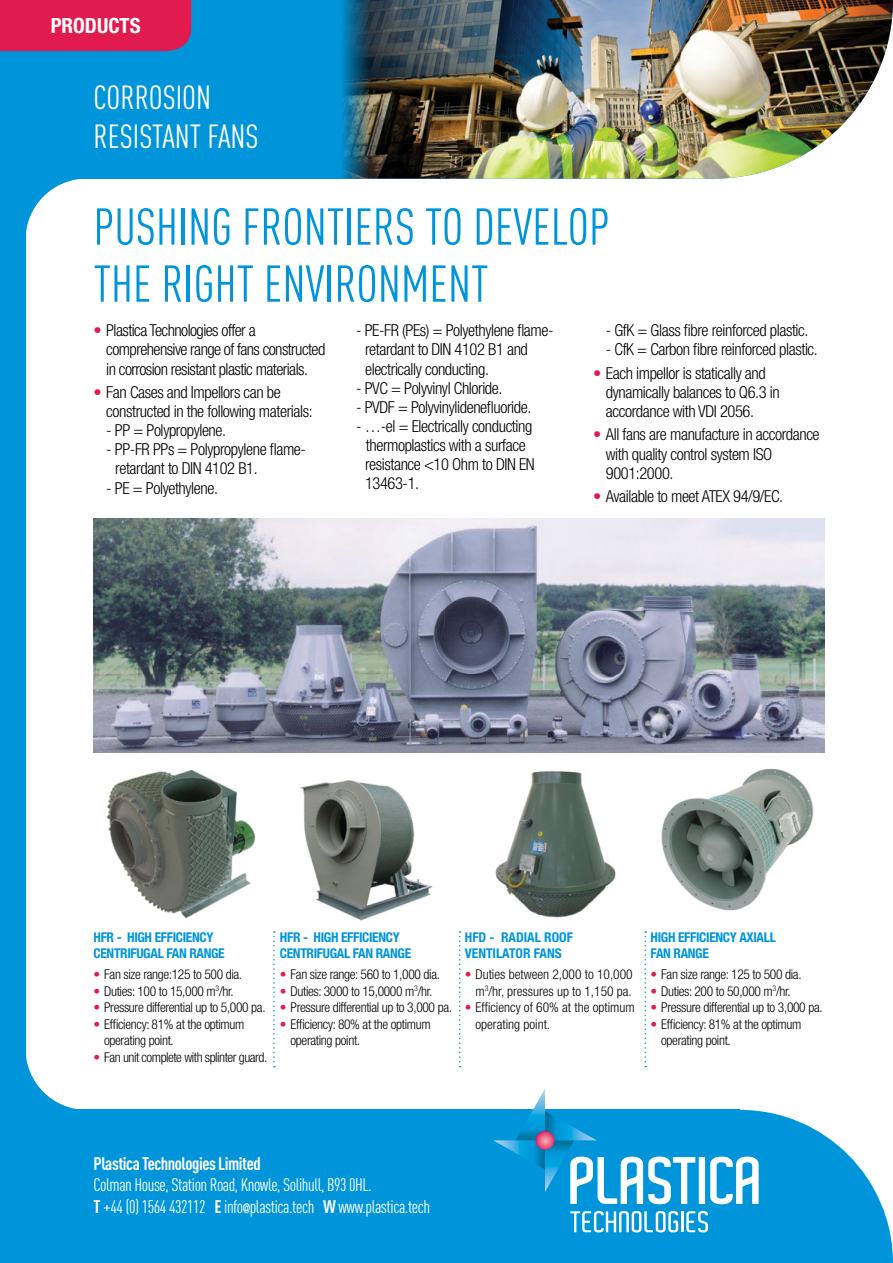
<style>
.page{position:relative;width:893px;height:1263px;background:#fff}
.page>*{position:absolute;margin:0;border:0;box-sizing:border-box;transform-origin:0 0}
.t1{font:51px/57px "DIN Cond";color:#0095da}
.t2{font:33px/39.6px "DIN Cond";color:#fff}
.t3{font:700 condensed 21px "Helvetica Neue";color:#fff}
.t4{font:18px/21.6px "DIN Cond";letter-spacing:-.025em;color:#fff}
.t5{font:700 18px "DIN Cond";letter-spacing:-.025em;color:#fff}
.t6{font:300 condensed 16.5px/19px "Helvetica Neue";letter-spacing:-.025em;color:#000}
.t7{font:300 condensed 13.5px/16.5px "Helvetica Neue";letter-spacing:-.025em;color:#000}
.t8{font:700 condensed 13.5px/16.5px "Helvetica Neue";letter-spacing:-.025em;color:#0095da}
.t9{font:300 condensed 13.5px/16.5px "Helvetica Neue";color:#000;text-align:right}
.t10{font:700 condensed 13.5px/16.5px "Helvetica Neue";color:#0095da}
.s1{color:#e21b4e}
.s2{font-weight:700}
.s3{font-family:"Helvetica Neue";font-weight:500;font-stretch:condensed;font-size:13.5px}
</style>
<div class="page">
<img style="left:369px;top:0;width:524px;height:179px">
<div style="left:0;top:0;width:340px;height:179px;background:#0095da"></div>
<div style="left:0;top:0;width:26px;height:1263px;background:#0095da"></div>
<div style="left:0;top:1110px;width:740px;height:153px;background:#0095da"></div>
<div style="left:0;top:0;width:191px;height:51px;background:#e21b4e"></div>
<svg style="left:26px;top:1057px;width:61px;height:53px"></svg>
<svg style="left:26px;top:179px;width:54px;height:53px"></svg>
<img style="left:340px;top:0;width:29px;height:179px">
<img style="left:106px;top:770px;width:150px;height:149px">
<img style="left:300px;top:780px;width:133px;height:141px">
<img style="left:495px;top:771px;width:121px;height:146px">
<img style="left:661px;top:768px;width:153px;height:143px">
<svg style="left:273px;top:931px;width:2px;height:136px"></svg>
<svg style="left:459px;top:931px;width:2px;height:136px"></svg>
<svg style="left:644px;top:931px;width:2px;height:136px"></svg>
<img style="left:94px;top:519px;width:731px;height:233px">
<svg style="left:493px;top:1089px;width:400px;height:174px"></svg>
<svg style="left:536px;top:1131px;width:18px;height:19px"></svg>
<p class="t3" style="left:51px;top:13px;width:91px">PRODUCTS</p>
<h2 class="t2" style="left:94px;top:77px;width:166px">CORROSION<br>RESISTANT FANS</h2>
<h1 class="t1" style="left:94px;top:198px;width:518px">PUSHING FRONTIERS TO DEVELOP<br>THE RIGHT ENVIRONMENT</h1>
<p class="t6" style="left:106px;top:321px;width:221px;text-indent:-13px"><span class="s1">•</span> Plastica Technologies offer a comprehensive range of fans constructed in corrosion resistant plastic materials.</p>
<p class="t6" style="left:106px;top:382px;width:208px;text-indent:-13px"><span class="s1">•</span> Fan Cases and Impellors can be constructed in the following materials:</p>
<p class="t6" style="left:106px;top:421px;width:121px">- PP = Polypropylene.</p>
<p class="t6" style="left:115px;top:440px;width:192px;text-indent:-9px">- PP-FR PPs = Polypropylene flame&shy;retardant to DIN 4102 B1.</p>
<p class="t6" style="left:106px;top:478px;width:113px">- PE = Polyethylene.</p>
<p class="t6" style="left:606px;top:321px;width:204px">- GfK = Glass fibre reinforced plastic.</p>
<p class="t6" style="left:606px;top:340px;width:213px">- CfK = Carbon fibre reinforced plastic.</p>
<p class="t6" style="left:606px;top:363px;width:175px;text-indent:-13px"><span class="s1">•</span> Each impellor is statically and dynamically balances to Q6.3 in accordance with VDI 2056.</p>
<p class="t6" style="left:606px;top:425px;width:215px;text-indent:-13px"><span class="s1">•</span> All fans are manufacture in accordance with quality control system ISO<br>9001:2000.</p>
<p class="t6" style="left:593px;top:487px;width:192px"><span class="s1">•</span> Available to meet ATEX 94/9/EC.</p>
<p class="t6" style="left:365px;top:321px;width:190px;text-indent:-9px">- PE-FR (PEs) = Polyethylene flame&shy;retardant to DIN 4102 B1 and electrically conducting.</p>
<p class="t6" style="left:356px;top:378px;width:148px">- PVC = Polyvinyl Chloride.</p>
<p class="t6" style="left:356px;top:397px;width:177px">- PVDF = Polyvinylidenefluoride.</p>
<p class="t6" style="left:365px;top:416px;width:171px;text-indent:-9px">- …-el = Electrically conducting thermoplastics with a surface resistance &lt;10 Ohm to DIN EN<br>13463-1.</p>
<p class="t8" style="left:94px;top:928px;width:133px">HFR - HIGH EFFICIENCY<br>CENTRIFUGAL FAN RANGE</p>
<p class="t7" style="left:94px;top:966px;width:150px"><span class="s1">•</span> Fan size range:125 to 500 dia.</p>
<p class="t7" style="left:94px;top:982px;width:142px"><span class="s1">•</span> Duties: 100 to 15,000 m<sup>3</sup>/hr.</p>
<p class="t7" style="left:94px;top:999px;width:174px"><span class="s1">•</span> Pressure differential up to 5,000 pa.</p>
<p class="t7" style="left:104px;top:1015px;width:142px;text-indent:-11px"><span class="s1">•</span> Efficiency: 81% at the optimum operating point.</p>
<p class="t7" style="left:94px;top:1048px;width:175px"><span class="s1">•</span> Fan unit complete with splinter guard.</p>
<p class="t8" style="left:280px;top:928px;width:133px">HFR - HIGH EFFICIENCY<br>CENTRIFUGAL FAN RANGE</p>
<p class="t7" style="left:280px;top:966px;width:162px"><span class="s1">•</span> Fan size range: 560 to 1,000 dia.</p>
<p class="t7" style="left:280px;top:982px;width:154px"><span class="s1">•</span> Duties: 3000 to 15,0000 m<sup>3</sup>/hr.</p>
<p class="t7" style="left:280px;top:999px;width:174px"><span class="s1">•</span> Pressure differential up to 3,000 pa.</p>
<p class="t7" style="left:291px;top:1015px;width:142px;text-indent:-11px"><span class="s1">•</span> Efficiency: 80% at the optimum operating point.</p>
<p class="t10" style="left:465px;top:928px;width:110px">HFD - RADIAL ROOF<br>VENTILATOR FANS</p>
<p class="t9" style="left:465px;top:966px;width:169px"><span class="s1">•</span> Duties between 2,000 to 10,000 m<sup>3</sup>/hr, pressures up to 1,150 pa.</p>
<p class="t9" style="left:475px;top:999px;width:161px;text-align:left;text-indent:-11px"><span class="s1">•</span> Efficiency of 60% at the optimum operating point.</p>
<p class="t8" style="left:651px;top:928px;width:127px">HIGH EFFICIENCY AXIALL<br>FAN RANGE</p>
<p class="t7" style="left:651px;top:966px;width:153px"><span class="s1">•</span> Fan size range: 125 to 500 dia.</p>
<p class="t7" style="left:651px;top:982px;width:142px"><span class="s1">•</span> Duties: 200 to 50,000 m<sup>3</sup>/hr.</p>
<p class="t7" style="left:651px;top:999px;width:174px"><span class="s1">•</span> Pressure differential up to 3,000 pa.</p>
<p class="t7" style="left:661px;top:1015px;width:142px;text-indent:-11px"><span class="s1">•</span> Efficiency: 81% at the optimum operating point.</p>
<p class="t5" style="left:94px;top:1152px;width:169px">Plastica Technologies Limited</p>
<p class="t4" style="left:94px;top:1174px;width:338px">Colman House, Station Road, Knowle, Solihull, B93 0HL.<br><span class="s2">T</span> +44 (0) 1564 432112 <span class="s2">E</span> info<span class="s3">@</span>plastica.tech <span class="s2">W</span> www.plastica.tech</p>
</div>
